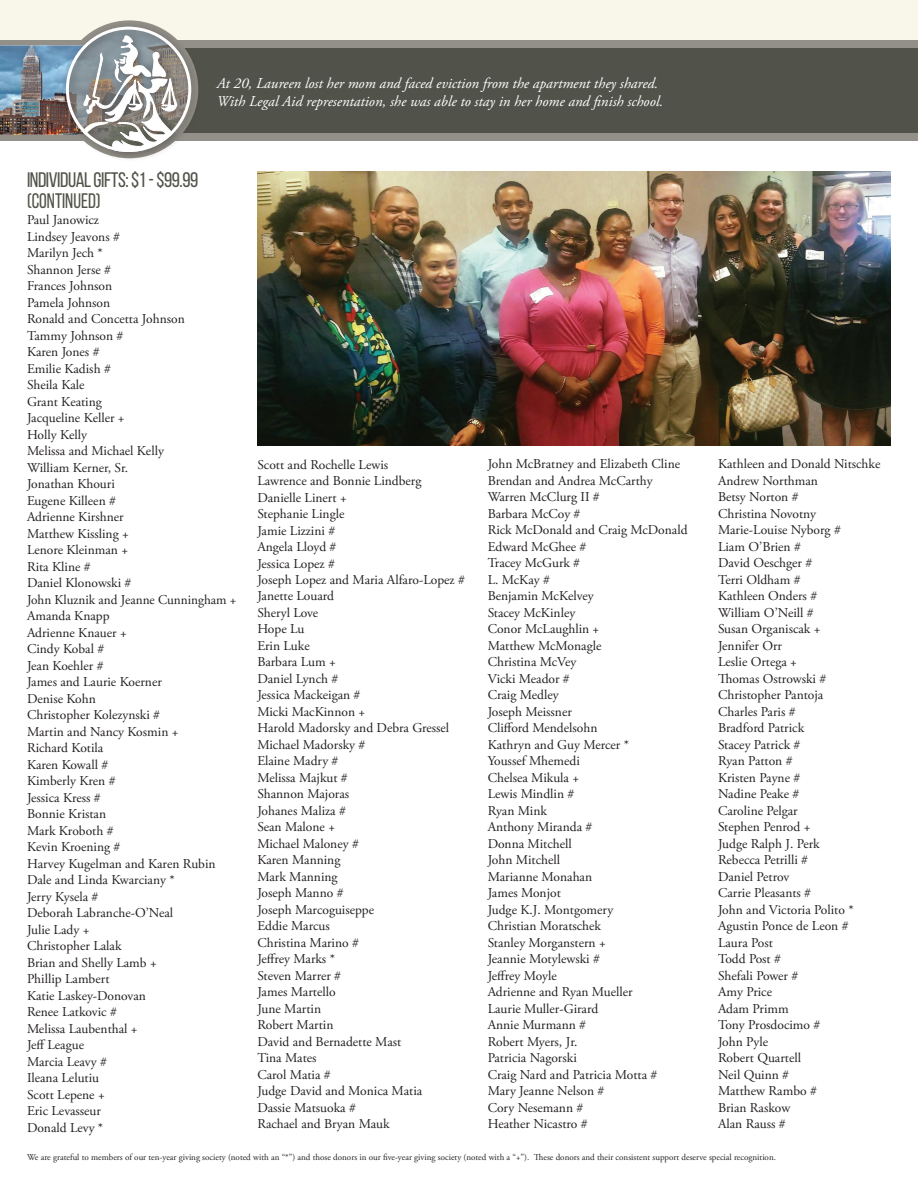
<style>
.page{position:relative;width:918px;height:1188px;background:#fff}
.page>*{position:absolute;margin:0;border:0;box-sizing:border-box;transform-origin:0 0}
.t1{font:21px "Bebas Neue";letter-spacing:-.02em;color:#515249}
.t2{font:21px "Bebas Neue";letter-spacing:-.02em;color:#515249;scale:.94 1}
.t3{font:italic 15px/18px "Adobe Garamond Pro";color:#fff}
.t4{font:13.5px/16.5px "Adobe Garamond Pro";color:#231f20}
.t5{font:9px "Adobe Garamond Pro";color:#231f20}
</style>
<div class="page">
<div style="left:0;top:0;width:918px;height:102px;background:#f9f6ea"></div>
<div style="left:145px;top:46px;width:773px;height:91px;background:#515249"></div>
<div style="left:0;top:133px;width:918px;height:7px;background:#939089"></div>
<div style="left:0;top:40px;width:918px;height:7px;background:#939089"></div>
<img style="left:257px;top:171px;width:634px;height:274px">
<div style="left:60px;top:21px;width:141px;height:141px;background:#231f20;opacity:.45"></div>
<img style="left:0;top:27px;width:191px;height:125px">
<p class="t3" style="left:217px;top:74px;width:448px">At 20, Laureen lost her mom and faced eviction from the apartment they shared.<br>With Legal Aid representation, she was able to stay in her home and finish school.</p>
<h1 class="t1" style="left:27px;top:168px;width:38px">INDIVIDUAL</h1>
<h1 class="t1" style="left:94px;top:168px;width:106px">GIFTS: $1 - $99.99</h1>
<h1 class="t2" style="left:27px;top:189px;width:14px">(CONTINUED</h1>
<h1 class="t2" style="left:96px;top:189px;width:7px">)</h1>
<p class="t4" style="left:27px;top:212px;width:211px">Paul Janowicz<br>Lindsey Jeavons #<br>Marilyn Jech *<br>Shannon Jerse #<br>Frances Johnson<br>Pamela Johnson<br>Ronald and Concetta Johnson<br>Tammy Johnson #<br>Karen Jones #<br>Emilie Kadish #<br>Sheila Kale<br>Grant Keating<br>Jacqueline Keller +<br>Holly Kelly<br>Melissa and Michael Kelly<br>William Kerner, Sr.<br>Jonathan Khouri<br>Eugene Killeen #<br>Adrienne Kirshner<br>Matthew Kissling +<br>Lenore Kleinman +<br>Rita Kline #<br>Daniel Klonowski #<br>John Kluznik and Jeanne Cunningham +<br>Amanda Knapp<br>Adrienne Knauer +<br>Cindy Kobal #<br>Jean Koehler #<br>James and Laurie Koerner<br>Denise Kohn<br>Christopher Kolezynski #<br>Martin and Nancy Kosmin +<br>Richard Kotila<br>Karen Kowall #<br>Kimberly Kren #<br>Jessica Kress #<br>Bonnie Kristan<br>Mark Kroboth #<br>Kevin Kroening #<br>Harvey Kugelman and Karen Rubin<br>Dale and Linda Kwarciany *<br>Jerry Kysela #<br>Deborah Labranche-O’Neal<br>Julie Lady +<br>Christopher Lalak<br>Brian and Shelly Lamb +<br>Phillip Lambert<br>Katie Laskey-Donovan<br>Renee Latkovic #<br>Melissa Laubenthal +<br>Jeff League<br>Marcia Leavy #<br>Ileana Lelutiu<br>Scott Lepene +<br>Eric Levasseur<br>Donald Levy *</p>
<p class="t4" style="left:257px;top:456px;width:209px">Scott and Rochelle Lewis<br>Lawrence and Bonnie Lindberg<br>Danielle Linert +<br>Stephanie Lingle<br>Jamie Lizzini #<br>Angela Lloyd #<br>Jessica Lopez #<br>Joseph Lopez and Maria Alfaro-Lopez #<br>Janette Louard<br>Sheryl Love<br>Hope Lu<br>Erin Luke<br>Barbara Lum +<br>Daniel Lynch #<br>Jessica Mackeigan #<br>Micki MacKinnon +<br>Harold Madorsky and Debra Gressel<br>Michael Madorsky #<br>Elaine Madry #<br>Melissa Majkut #<br>Shannon Majoras<br>Johanes Maliza #<br>Sean Malone +<br>Michael Maloney #<br>Karen Manning<br>Mark Manning<br>Joseph Manno #<br>Joseph Marcoguiseppe<br>Eddie Marcus<br>Christina Marino #<br>Jeffrey Marks *<br>Steven Marrer #<br>James Martello<br>June Martin<br>Robert Martin<br>David and Bernadette Mast<br>Tina Mates<br>Carol Matia #<br>Judge David and Monica Matia<br>Dassie Matsuoka #<br>Rachael and Bryan Mauk</p>
<p class="t4" style="left:488px;top:456px;width:201px">John McBratney and Elizabeth Cline<br>Brendan and Andrea McCarthy<br>Warren McClurg II #<br>Barbara McCoy #<br>Rick McDonald and Craig McDonald<br>Edward McGhee #<br>Tracey McGurk #<br>L. McKay #<br>Benjamin McKelvey<br>Stacey McKinley<br>Conor McLaughlin +<br>Matthew McMonagle<br>Christina McVey<br>Vicki Meador #<br>Craig Medley<br>Joseph Meissner<br>Clifford Mendelsohn<br>Kathryn and Guy Mercer *<br>Youssef Mhemedi<br>Chelsea Mikula +<br>Lewis Mindlin #<br>Ryan Mink<br>Anthony Miranda #<br>Donna Mitchell<br>John Mitchell<br>Marianne Monahan<br>James Monjot<br>Judge K.J. Montgomery<br>Christian Moratschek<br>Stanley Morganstern +<br>Jeannie Motylewski #<br>Jeffrey Moyle<br>Adrienne and Ryan Mueller<br>Laurie Muller-Girard<br>Annie Murmann #<br>Robert Myers, Jr.<br>Patricia Nagorski<br>Craig Nard and Patricia Motta #<br>Mary Jeanne Nelson #<br>Cory Nesemann #<br>Heather Nicastro #</p>
<p class="t4" style="left:718px;top:456px;width:164px">Kathleen and Donald Nitschke<br>Andrew Northman<br>Betsy Norton #<br>Christina Novotny<br>Marie-Louise Nyborg #<br>Liam O’Brien #<br>David Oeschger #<br>Terri Oldham #<br>Kathleen Onders #<br>William O’Neill #<br>Susan Organiscak +<br>Jennifer Orr<br>Leslie Ortega +<br>Thomas Ostrowski #<br>Christopher Pantoja<br>Charles Paris #<br>Bradford Patrick<br>Stacey Patrick #<br>Ryan Patton #<br>Kristen Payne #<br>Nadine Peake #<br>Caroline Pelgar<br>Stephen Penrod +<br>Judge Ralph J. Perk<br>Rebecca Petrilli #<br>Daniel Petrov<br>Carrie Pleasants #<br>John and Victoria Polito *<br>Agustin Ponce de Leon #<br>Laura Post<br>Todd Post #<br>Shefali Power #<br>Amy Price<br>Adam Primm<br>Tony Prosdocimo #<br>John Pyle<br>Robert Quartell<br>Neil Quinn #<br>Matthew Rambo #<br>Brian Raskow<br>Alan Rauss #</p>
<p class="t5" style="left:27px;top:1152px;width:750px">We are grateful to members of our ten-year giving society (noted with an “*”) and those donors in our five-year giving society (noted with a “+”). These donors and their consistent support deserve special recognition.</p>
</div>
